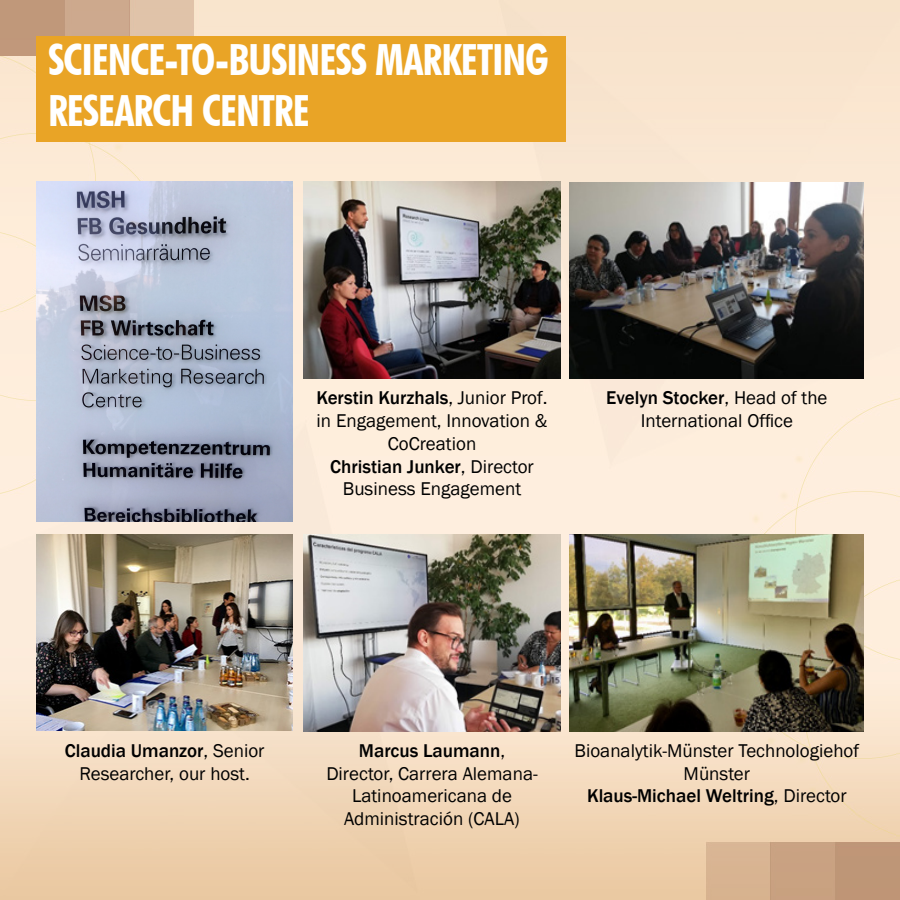
<style>
.page{position:relative;width:900px;height:900px;background:#fff}
.page>*{position:absolute;margin:0;border:0;box-sizing:border-box;transform-origin:0 0}
.t1{font:700 condensed 43px "Futura BT";letter-spacing:-.025em;color:#fff}
.t2{font:19px/22.8px "Franklin Gothic";color:#000;text-align:center}
.t3{font:500 19px "Franklin Gothic";color:#000}
.s1{font-weight:500}
.s2{font-weight:400}
</style>
<div class="page">
<img style="left:0;top:0;width:900px;height:900px">
<div style="left:36px;top:36px;width:530px;height:106px;background:#e9a426"></div>
<img style="left:36px;top:181px;width:257px;height:340px">
<img style="left:36px;top:535px;width:257px;height:196px">
<img style="left:303px;top:181px;width:257px;height:197px">
<img style="left:303px;top:535px;width:257px;height:196px">
<img style="left:570px;top:183px;width:294px;height:196px">
<img style="left:570px;top:535px;width:294px;height:196px">
<p class="t1" style="left:48px;top:33px;width:503px">SCIENCE-TO-BUSINESS MARKETING</p>
<p class="t1" style="left:48px;top:85px;width:263px">RESEARCH CENTRE</p>
<p class="t2" style="left:316px;top:387px;width:233px"><span class="s1">Kerstin Kurzhals</span>, Junior Prof. in Engagement, Innovation &amp;<br>CoCreation</p>
<p class="t2" style="left:330px;top:455px;width:205px"><span class="s1">Christian Junker</span>, Director<br>Business Engagement</p>
<p class="t2" style="left:606px;top:387px;width:223px"><span class="s1">Evelyn Stocker</span>, Head of the<br>International Office</p>
<p class="t2" style="left:65px;top:739px;width:201px"><span class="s1">Claudia Umanzor</span>, Senior<br>Researcher, our host.</p>
<p class="t2" style="left:326px;top:739px;width:213px"><span class="s1">Marcus Laumann</span>,<br>Director, Carrera Alemana-<br>Latinoamericana de<br>Administración (CALA)</p>
<p class="t2" style="left:575px;top:739px;width:286px">Bioanalytik-Münster Technologiehof<br>Münster</p>
<p class="t3" style="left:587px;top:784px;width:261px">Klaus-Michael Weltring<span class="s2">, Director</span></p>
</div>
